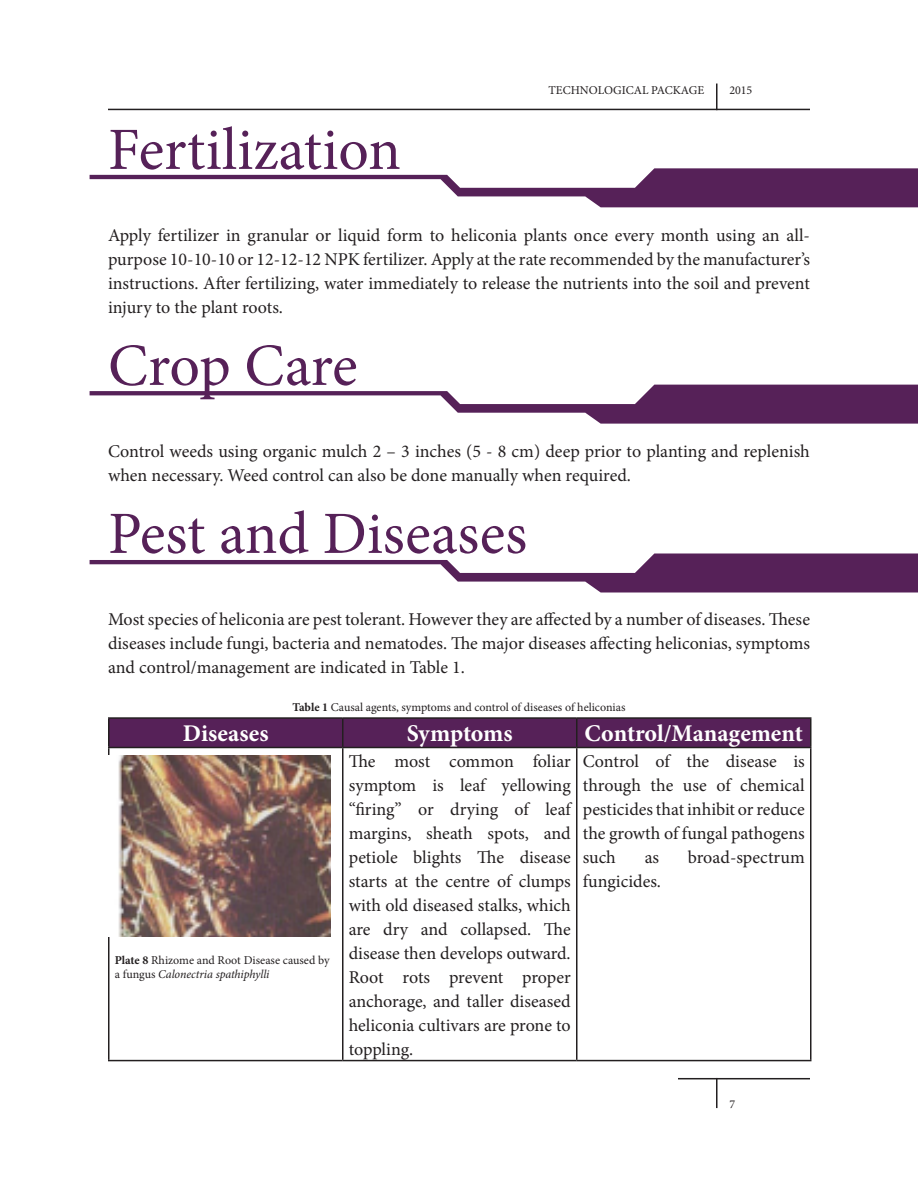
<style>
.page{position:relative;width:918px;height:1188px;background:#fff}
.page>*{position:absolute;margin:0;border:0;box-sizing:border-box;transform-origin:0 0}
.Heading{font:60px "Minion Pro";color:#562158}
.Table_Heading{font:700 24px "Minion Pro";letter-spacing:-.005em;color:#fff}
.Paragraph_Style_1{font:18px/24px "Minion Pro";letter-spacing:-.005em;color:#231f20;text-align:justify}
.t1{font:12px/14.4px "Minion Pro";color:#231f20}
.s1{font-weight:700}
.s2{font-style:italic}
</style>
<div class="page">
<hr style="left:108px;top:109px;width:702px;height:1px;background:#231f20">
<hr style="left:716px;top:84px;width:2px;height:26px;background:#231f20">
<hr style="left:678px;top:1078px;width:132px;height:1px;background:#231f20">
<hr style="left:716px;top:1078px;width:2px;height:30px;background:#231f20">
<div style="left:110px;top:719px;width:700px;height:28px;background:#562158"></div>
<hr style="left:108px;top:717px;width:235px;height:2px;background:#231f20">
<hr style="left:108px;top:719px;width:2px;height:28px;background:#231f20">
<hr style="left:343px;top:717px;width:234px;height:2px;background:#231f20">
<hr style="left:342px;top:719px;width:2px;height:28px;background:#231f20">
<hr style="left:577px;top:717px;width:235px;height:2px;background:#231f20">
<hr style="left:576px;top:719px;width:2px;height:28px;background:#231f20">
<hr style="left:810px;top:719px;width:2px;height:28px;background:#231f20">
<hr style="left:108px;top:747px;width:235px;height:1px;background:#231f20">
<hr style="left:108px;top:748px;width:2px;height:312px;background:#231f20">
<hr style="left:343px;top:747px;width:234px;height:1px;background:#231f20">
<hr style="left:342px;top:748px;width:2px;height:312px;background:#231f20">
<hr style="left:577px;top:747px;width:235px;height:1px;background:#231f20">
<hr style="left:576px;top:748px;width:2px;height:312px;background:#231f20">
<hr style="left:810px;top:748px;width:2px;height:312px;background:#231f20">
<hr style="left:108px;top:1060px;width:235px;height:1px;background:#231f20">
<hr style="left:343px;top:1060px;width:234px;height:1px;background:#231f20">
<hr style="left:577px;top:1060px;width:235px;height:1px;background:#231f20">
<svg style="left:90px;top:168px;width:828px;height:39px"></svg>
<svg style="left:90px;top:385px;width:828px;height:39px"></svg>
<svg style="left:90px;top:554px;width:828px;height:38px"></svg>
<img style="left:108px;top:755px;width:222px;height:181px">
<p class="Heading" style="left:108px;top:110px;width:294px">Fertilization</p>
<p class="t1" style="left:549px;top:83px;width:157px">TECHNOLOGICAL PACKAGE</p>
<p class="t1" style="left:729px;top:83px;width:25px">2015</p>
<p class="Paragraph_Style_1" style="left:108px;top:223px;width:704px">Apply fertilizer in granular or liquid form to heliconia plants once every month using an all&shy;purpose 10-10-10 or 12-12-12 NPK fertilizer. Apply at the rate recommended by the manufacturer’s instructions. After fertilizing, water immediately to release the nutrients into the soil and prevent injury to the plant roots.</p>
<p class="Heading" style="left:108px;top:326px;width:251px">Crop Care</p>
<p class="Paragraph_Style_1" style="left:108px;top:439px;width:703px">Control weeds using organic mulch 2 – 3 inches (5 - 8 cm) deep prior to planting and replenish when necessary. Weed control can also be done manually when required.</p>
<p class="Heading" style="left:108px;top:494px;width:421px">Pest and Diseases</p>
<p class="Paragraph_Style_1" style="left:108px;top:607px;width:704px">Most species of heliconia are pest tolerant. However they are affected by a number of diseases. These diseases include fungi, bacteria and nematodes. The major diseases affecting heliconias, symptoms and control/management are indicated in Table 1.</p>
<p class="t1" style="left:293px;top:700px;width:334px"><span class="s1">Table 1</span> Causal agents, symptoms and control of diseases of heliconias</p>
<p class="Table_Heading" style="left:183px;top:717px;width:87px">Diseases</p>
<p class="Table_Heading" style="left:407px;top:717px;width:107px">Symptoms</p>
<p class="Table_Heading" style="left:585px;top:717px;width:220px">Control/Management</p>
<p class="t1" style="left:115px;top:953px;width:216px"><span class="s1">Plate 8</span> Rhizome and Root Disease caused by a fungus <span class="s2">Calonectria spathiphylli</span></p>
<p class="Paragraph_Style_1" style="left:349px;top:749px;width:224px">The most common foliar symptom is leaf yellowing “firing” or drying of leaf margins, sheath spots, and petiole blights The disease starts at the centre of clumps with old diseased stalks, which are dry and collapsed. The disease then develops outward.<br>Root rots prevent proper anchorage, and taller diseased heliconia cultivars are prone to toppling.</p>
<p class="Paragraph_Style_1" style="left:583px;top:749px;width:224px">Control of the disease is through the use of chemical pesticides that inhibit or reduce the growth of fungal pathogens such</p>
<p class="Paragraph_Style_1" style="left:645px;top:845px;width:16px">as</p>
<p class="Paragraph_Style_1" style="left:688px;top:845px;width:118px">broad-spectrum</p>
<p class="Paragraph_Style_1" style="left:583px;top:869px;width:80px">fungicides.</p>
<p class="t1" style="left:729px;top:1097px;width:7px">7</p>
</div>
